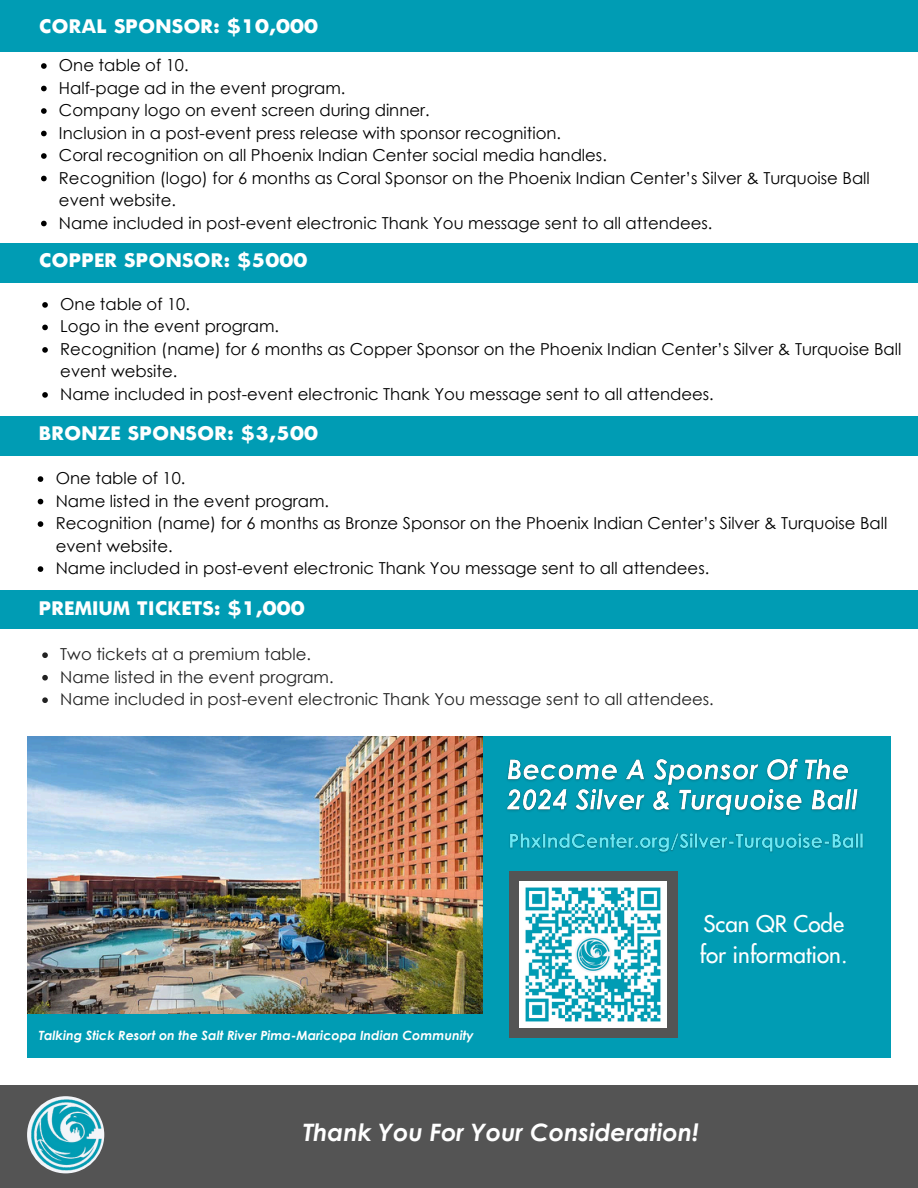
<style>
.page{position:relative;width:918px;height:1188px;background:#fff}
.page>*{position:absolute;margin:0;border:0;box-sizing:border-box;transform-origin:0 0}
.t1{font:italic 700 24px "Century Gothic";color:#fff}
.t2{font:500 22.5px/31.5px "Futura Std";color:#fff}
.t3{font:800 21px "Tw Cen MT Std";color:#fff}
.t4{font:16.5px/22.5px "Century Gothic";color:#000}
.t5{font:16.5px "Century Gothic";color:#222}
.t6{font:italic 700 12.75px "Century Gothic";color:#fff}
</style>
<div class="page">
<svg style="left:41px;top:63px;width:6px;height:6px"></svg>
<svg style="left:41px;top:86px;width:6px;height:5px"></svg>
<svg style="left:41px;top:108px;width:6px;height:6px"></svg>
<svg style="left:41px;top:131px;width:6px;height:5px"></svg>
<svg style="left:41px;top:153px;width:6px;height:6px"></svg>
<svg style="left:41px;top:176px;width:6px;height:5px"></svg>
<svg style="left:41px;top:221px;width:6px;height:5px"></svg>
<div style="left:0;top:0;width:918px;height:51px;background:#009cb4"></div>
<svg style="left:42px;top:302px;width:6px;height:6px"></svg>
<svg style="left:42px;top:325px;width:6px;height:5px"></svg>
<svg style="left:42px;top:347px;width:6px;height:6px"></svg>
<svg style="left:42px;top:392px;width:6px;height:6px"></svg>
<div style="left:0;top:243px;width:918px;height:39px;background:#009cb4"></div>
<div style="left:0;top:591px;width:918px;height:38px;background:#009cb4"></div>
<svg style="left:42px;top:652px;width:6px;height:6px"></svg>
<svg style="left:42px;top:675px;width:6px;height:6px"></svg>
<svg style="left:42px;top:697px;width:6px;height:6px"></svg>
<div style="left:0;top:416px;width:918px;height:39px;background:#009cb4"></div>
<svg style="left:38px;top:476px;width:5px;height:6px"></svg>
<svg style="left:38px;top:499px;width:5px;height:5px"></svg>
<svg style="left:38px;top:521px;width:5px;height:6px"></svg>
<svg style="left:38px;top:566px;width:5px;height:6px"></svg>
<div style="left:0;top:1085px;width:918px;height:103px;background:#545454"></div>
<div style="left:27px;top:1096px;width:77px;height:77px;background:#f3f5f9;border-radius:50%"></div>
<img style="left:29px;top:1099px;width:73px;height:72px">
<div style="left:27px;top:736px;width:863px;height:322px;background:#009cb4"></div>
<img style="left:27px;top:736px;width:455px;height:278px">
<img style="left:507px;top:758px;width:351px;height:59px">
<img style="left:509px;top:833px;width:354px;height:20px">
<div style="left:509px;top:872px;width:168px;height:166px;background:#545454"></div>
<img style="left:520px;top:881px;width:146px;height:147px">
<p class="t3" style="left:39px;top:20px;width:281px">CORAL SPONSOR: $10,000</p>
<h3 class="t4" style="left:59px;top:53px;width:131px">One table of 10.</h3>
<p class="t4" style="left:59px;top:76px;width:288px">Half-page ad in the event program.</p>
<p class="t4" style="left:59px;top:98px;width:372px">Company logo on event screen during dinner.</p>
<p class="t4" style="left:59px;top:121px;width:504px">Inclusion in a post-event press release with sponsor recognition.</p>
<p class="t4" style="left:59px;top:143px;width:549px">Coral recognition on all Phoenix Indian Center social media handles.</p>
<p class="t4" style="left:59px;top:166px;width:812px">Recognition (logo) for 6 months as Coral Sponsor on the Phoenix Indian Center’s Silver &amp; Turquoise Ball event website.</p>
<p class="t4" style="left:59px;top:211px;width:655px">Name included in post-event electronic Thank You message sent to all attendees.</p>
<p class="t3" style="left:39px;top:254px;width:270px">COPPER SPONSOR: $5000</p>
<h3 class="t4" style="left:60px;top:292px;width:131px">One table of 10.</h3>
<p class="t4" style="left:60px;top:315px;width:220px">Logo in the event program.</p>
<p class="t4" style="left:60px;top:337px;width:843px">Recognition (name) for 6 months as Copper Sponsor on the Phoenix Indian Center’s Silver &amp; Turquoise Ball event website.</p>
<p class="t4" style="left:60px;top:382px;width:655px">Name included in post-event electronic Thank You message sent to all attendees.</p>
<p class="t3" style="left:39px;top:426px;width:281px">BRONZE SPONSOR: $3,500</p>
<p class="t4" style="left:56px;top:466px;width:131px">One table of 10.</p>
<h3 class="t4" style="left:56px;top:489px;width:275px">Name listed in the event program.</h3>
<p class="t4" style="left:56px;top:511px;width:833px">Recognition (name) for 6 months as Bronze Sponsor on the Phoenix Indian Center’s Silver &amp; Turquoise Ball event website.</p>
<p class="t4" style="left:56px;top:556px;width:655px">Name included in post-event electronic Thank You message sent to all attendees.</p>
<p class="t3" style="left:39px;top:601px;width:268px">PREMIUM TICKETS: $1,000</p>
<h3 class="t5" style="left:60px;top:644px;width:252px">Two tickets at a premium table.</h3>
<p class="t5" style="left:60px;top:666px;width:275px">Name listed in the event program.</p>
<p class="t5" style="left:60px;top:689px;width:655px">Name included in post-event electronic Thank You message sent to all attendees.</p>
<p class="t6" style="left:39px;top:1027px;width:437px">Talking Stick Resort on the Salt River Pima-Maricopa Indian Community</p>
<p class="t2" style="left:700px;top:908px;width:149px">Scan QR Code for information.</p>
<p class="t1" style="left:303px;top:1117px;width:397px">Thank You For Your Consideration!</p>
</div>
